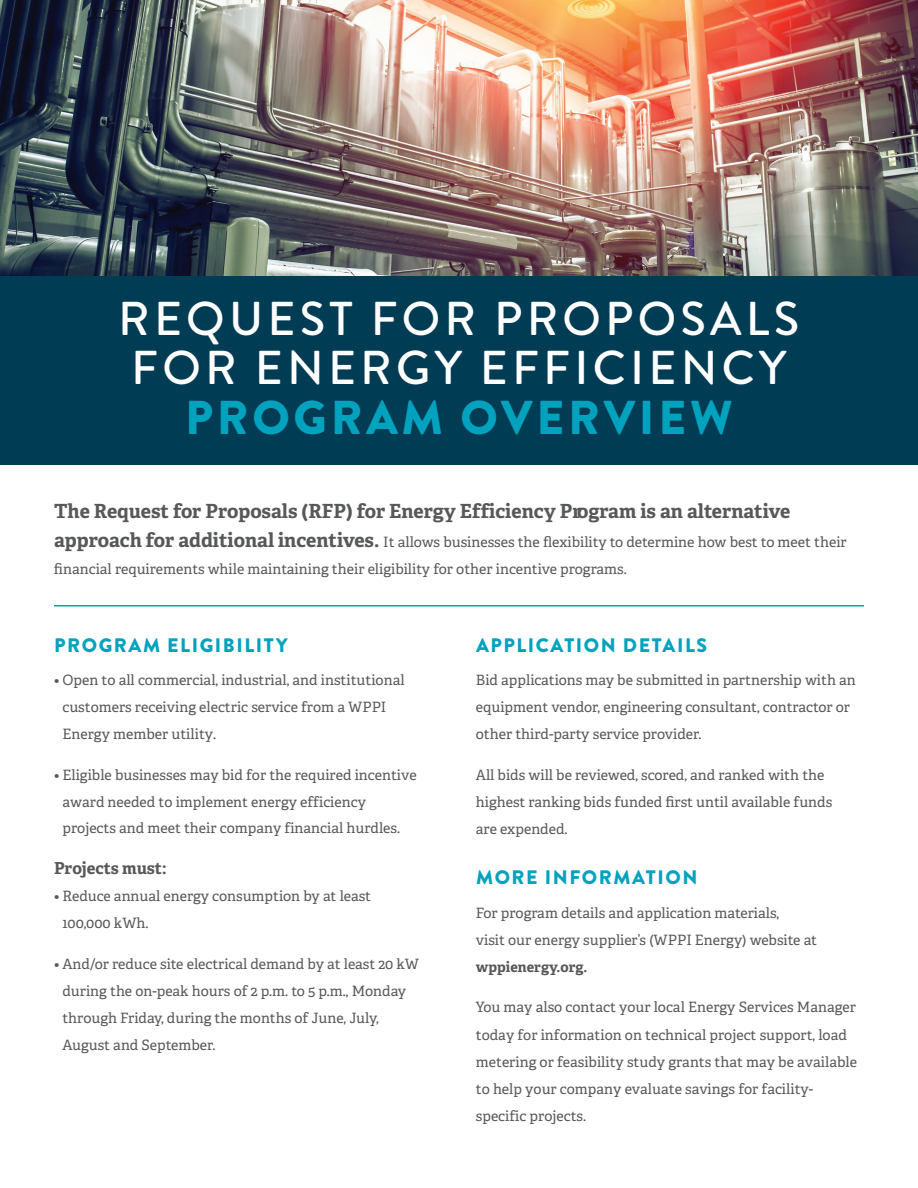
<style>
.page{position:relative;width:918px;height:1188px;background:#fff}
.page>*{position:absolute;margin:0;border:0;box-sizing:border-box;transform-origin:0 0}
.t1{font:500 47.4px/49.5px "Brandon Grotesque";letter-spacing:.09em;color:#fff;text-align:center}
.t2{font:700 19.5px "Adelle";color:#57585a}
.Body{font:900 19.5px "Brandon Grotesque";letter-spacing:.08em;color:#00a2bd}
.Body-2{font:700 16.5px "Adelle";letter-spacing:-.005em;color:#57585a}
.Body-3{font:14.25px/27px "Adelle";color:#57585a}
.s1{font-weight:900;color:#00a2bd}
.s2{font-weight:700;font-size:19.5px}
.s3{font-weight:700}
</style>
<div class="page">
<img style="left:0;top:0;width:918px;height:276px">
<div style="left:0;top:276px;width:918px;height:189px;background:#003c54"></div>
<hr style="left:54px;top:605px;width:810px;height:2px;background:#00a2bd">
<p class="t1" style="left:118px;top:294px;width:683px">REQUEST FOR PROPOSALS<br>FOR ENERGY EFFICIENCY<br><span class="s1">PROGRAM OVERVIEW</span></p>
<p class="t2" style="left:54px;top:500px;width:738px">The Request for Proposals (RFP) for Energy Efficiency Program is an alternative</p>
<p class="Body-3" style="left:54px;top:528px;width:794px"><span class="s2">approach for additional incentives.</span> It allows businesses the flexibility to determine how best to meet their financial requirements while maintaining their eligibility for other incentive programs.</p>
<h2 class="Body" style="left:54px;top:634px;width:235px">PROGRAM ELIGIBILITY</h2>
<p class="Body-3" style="left:62px;top:667px;width:344px;text-indent:-8px">• Open to all commercial, industrial, and institutional customers receiving electric service from a WPPI<br>Energy member utility.</p>
<p class="Body-3" style="left:62px;top:761px;width:356px;text-indent:-8px">• Eligible businesses may bid for the required incentive award needed to implement energy efficiency projects and meet their company financial hurdles.</p>
<p class="Body-2" style="left:54px;top:859px;width:114px">Projects must:</p>
<p class="Body-3" style="left:62px;top:883px;width:310px;text-indent:-8px">• Reduce annual energy consumption by at least<br>100,000 kWh.</p>
<p class="Body-3" style="left:62px;top:951px;width:358px;text-indent:-8px">• And/or reduce site electrical demand by at least 20 kW during the on-peak hours of 2 p.m. to 5 p.m., Monday through Friday, during the months of June, July, August and September.</p>
<p class="Body" style="left:476px;top:634px;width:233px">APPLICATION DETAILS</p>
<p class="Body-3" style="left:476px;top:667px;width:382px">Bid applications may be submitted in partnership with an equipment vendor, engineering consultant, contractor or other third-party service provider.</p>
<p class="Body-3" style="left:476px;top:762px;width:358px">All bids will be reviewed, scored, and ranked with the highest ranking bids funded first until available funds are expended.</p>
<p class="Body" style="left:476px;top:866px;width:223px">MORE INFORMATION</p>
<p class="Body-3" style="left:476px;top:900px;width:343px">For program details and application materials,<br>visit our energy supplier’s (WPPI Energy) website at <span class="s3">wppienergy.org.</span></p>
<p class="Body-3" style="left:476px;top:994px;width:383px">You may also contact your local Energy Services Manager today for information on technical project support, load metering or feasibility study grants that may be available to help your company evaluate savings for facility&shy;specific projects.</p>
</div>
